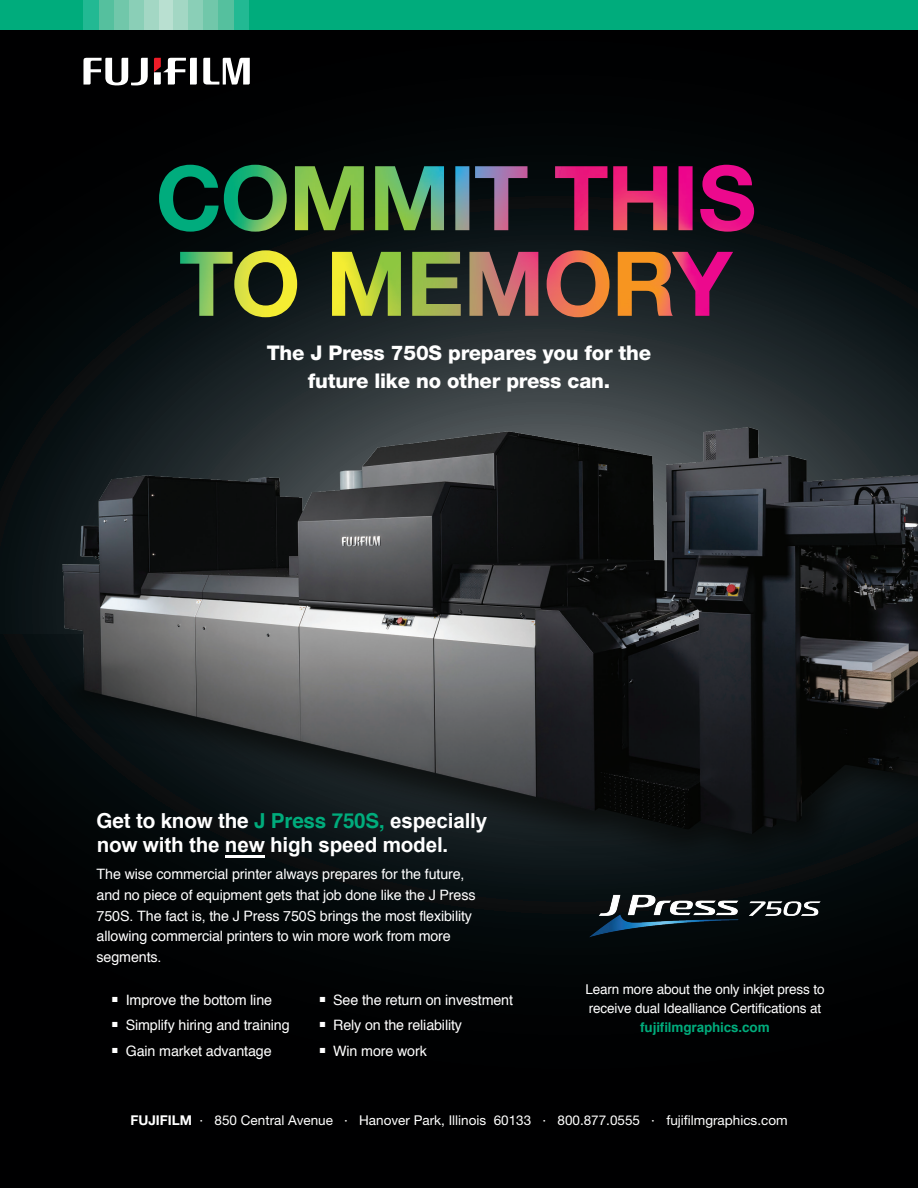
<style>
.page{position:relative;width:918px;height:1188px;background:#fff}
.page>*{position:absolute;margin:0;border:0;box-sizing:border-box;transform-origin:0 0}
.t1{font:700 20.7px "Helvetica";letter-spacing:-.01em;color:#fff}
.t2{font:700 20.7px "Arial";letter-spacing:-.01em;color:#fff}
.t3{font:800 20.25px/28px "Helvetica Neue";letter-spacing:-.01em;color:#fff;text-align:center}
.t4{font:14.25px/20.7px "Helvetica";letter-spacing:-.01em;color:#fff}
.t5{font:13.5px/19.2px "Helvetica";letter-spacing:-.01em;color:#fff;text-align:center}
.t6{font:13.5px "Helvetica Neue";color:#fff}
.s1{color:#00ac7c}
.s2{font-family:"Arial"}
.s3{font-family:"Helvetica"}
.s4{font-weight:700;color:#00ac7c}
.s5{font-family:"Arial";font-weight:700;color:#00ac7c}
.s6{font-weight:700}
</style>
<div class="page">
<div style="left:0;top:18px;width:918px;height:1169px;background:#000001"></div>
<svg style="left:0;top:57px;width:918px;height:576px"></svg>
<img style="left:33px;top:427px;width:885px;height:444px">
<div style="left:0;top:0;width:918px;height:30px;background:#00ac7c"></div>
<div style="left:159px;top:0;width:15px;height:30px;background:#b9e0d1"></div>
<div style="left:144px;top:0;width:15px;height:30px;background:#a3d7c4"></div>
<div style="left:129px;top:0;width:15px;height:30px;background:#8acfb7"></div>
<div style="left:114px;top:0;width:15px;height:30px;background:#71c7aa"></div>
<div style="left:99px;top:0;width:15px;height:30px;background:#55c09e"></div>
<div style="left:84px;top:0;width:15px;height:30px;background:#22b993"></div>
<div style="left:234px;top:0;width:15px;height:30px;background:#22b993"></div>
<div style="left:174px;top:0;width:15px;height:30px;background:#a3d7c4"></div>
<div style="left:189px;top:0;width:15px;height:30px;background:#8acfb7"></div>
<div style="left:204px;top:0;width:15px;height:30px;background:#71c7aa"></div>
<div style="left:219px;top:0;width:15px;height:30px;background:#55c09e"></div>
<svg style="left:203px;top:58px;width:47px;height:27px"></svg>
<svg style="left:154px;top:58px;width:43px;height:27px"></svg>
<svg style="left:83px;top:58px;width:65px;height:28px"></svg>
<img style="left:234px;top:250px;width:499px;height:67px">
<img style="left:159px;top:165px;width:595px;height:67px">
<img style="left:587px;top:887px;width:235px;height:51px">
<hr style="left:225px;top:855px;width:40px;height:2px;background:#fff">
<h2 class="t3" style="left:267px;top:338px;width:386px">The J Press 750S prepares you for the future like no other press can.</h2>
<h1 class="t1" style="left:97px;top:804px;width:392px">Get to know the <span class="s1">J Press 750S,</span> <span class="s2">especially</span></h1>
<h1 class="t2" style="left:97px;top:830px;width:353px">now with the new high speed model<span class="s3">.</span></h1>
<p class="t4" style="left:97px;top:864px;width:380px">The wise commercial printer always prepares for the future, and no piece of equipment gets that job done like the J Press 750S. The fact is, the J Press 750S brings the most flexibility allowing commercial printers to win more work from more segments.</p>
<p class="t4" style="left:112px;top:990px;width:161px">■ Improve the bottom line</p>
<p class="t4" style="left:112px;top:1015px;width:179px">■ Simplify hiring and training</p>
<p class="t4" style="left:112px;top:1041px;width:161px">■ Gain market advantage</p>
<p class="t4" style="left:320px;top:990px;width:195px">■ See the return on investment</p>
<p class="t4" style="left:320px;top:1015px;width:144px">■ Rely on the reliability</p>
<p class="t4" style="left:320px;top:1041px;width:109px">■ Win more work</p>
<p class="t5" style="left:585px;top:980px;width:241px">Learn more about the only inkjet press to receive dual Idealliance Certifications at <span class="s4">fujifilm</span><span class="s5">graphics</span><span class="s4">.com</span></p>
<p class="t6" style="left:130px;top:1112px;width:659px"><span class="s6">FUJIFILM</span> · 850 Central Avenue · Hanover Park, Illinois 60133 · 800.877.0555 · fujifilmgraphics.com</p>
</div>
